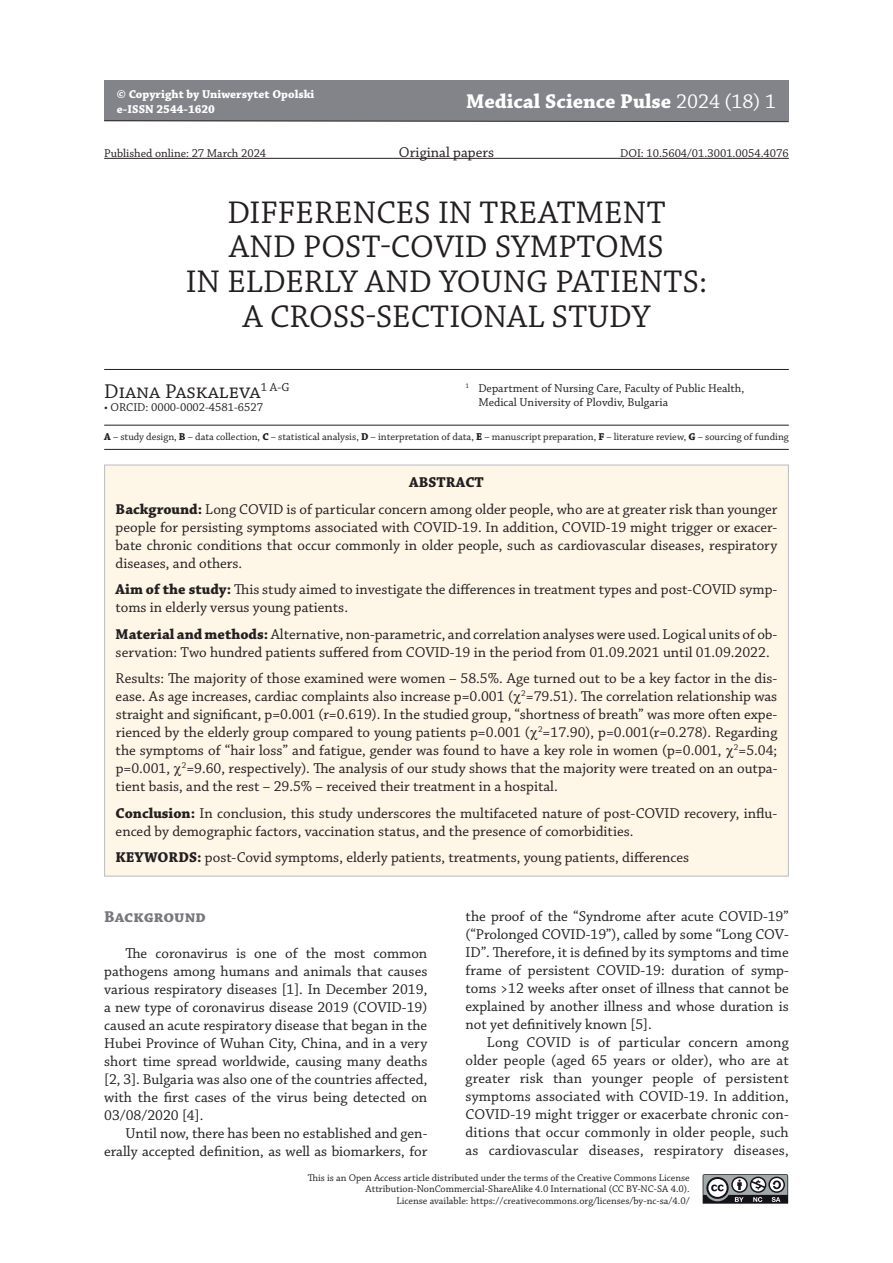
<style>
.page{position:relative;width:893px;height:1263px;background:#fff}
.page>*{position:absolute;margin:0;border:0;box-sizing:border-box;transform-origin:0 0}
.t1{font:33px/34.7px "Chaparral Pro";letter-spacing:.005em;color:#231f20}
.t2{font:700 21px "Chaparral Pro";color:#fff}
.t3{font:21px "Chaparral Pro";color:#231f20}
.t4{font:700 16.5px "Chaparral Pro";color:#77787d}
.t5{font:15px/18px "Chaparral Pro";color:#231f20;text-align:justify}
.t6{font:700 15px "Chaparral Pro";color:#231f20}
.t7{font:12px/14.4px "Chaparral Pro";color:#231f20}
.t8{font:700 12px/14.4px "Chaparral Pro";color:#fff}
.t9{font:10.5px "Chaparral Pro";color:#231f20}
.t10{font:10.2px/11.2px "Chaparral Pro";color:#231f20;text-align:right}
.s1{font-weight:400}
.s2{font-weight:700}
</style>
<div class="page">
<svg style="left:703px;top:1174px;width:85px;height:30px;background:#797a7d"></svg>
<div style="left:104px;top:81px;width:685px;height:40px;background:#828489"></div>
<svg style="left:104px;top:120px;width:685px;height:2px"></svg>
<hr style="left:104px;top:158px;width:685px;height:1px;background:#231f20">
<hr style="left:104px;top:369px;width:685px;height:1px;background:#231f20">
<hr style="left:104px;top:425px;width:685px;height:1px;background:#231f20">
<hr style="left:104px;top:449px;width:685px;height:1px;background:#231f20">
<div style="left:105px;top:465px;width:683px;height:411px;background:#fef6e7"></div>
<p class="t8" style="left:117px;top:88px;width:199px">© Copyright by Uniwersytet Opolski e-ISSN 2544-1620</p>
<h2 class="t2" style="left:466px;top:89px;width:311px">Medical Science Pulse <span class="s1">2024 (18) 1</span></h2>
<p class="t7" style="left:104px;top:146px;width:164px">Published online: 27 March 2024</p>
<p class="t5" style="left:399px;top:144px;width:97px">Original papers</p>
<p class="t7" style="left:620px;top:146px;width:170px">DOI: 10.5604/01.3001.0054.4076</p>
<h1 class="t1" style="left:227px;top:196px;width:440px">Differences in treatment and</h1>
<h1 class="t1" style="left:186px;top:231px;width:476px;text-indent:117px">post-COVID symptoms in elderly and</h1>
<h1 class="t1" style="left:439px;top:265px;width:23px">youn</h1>
<h1 class="t1" style="left:526px;top:265px;width:182px">g patients:</h1>
<h1 class="t1" style="left:243px;top:300px;width:227px">a cross-sectional</h1>
<h1 class="t1" style="left:552px;top:300px;width:57px">study</h1>
<h2 class="t3" style="left:104px;top:380px;width:186px">Diana Paskaleva<sup>1</sup> <sup>A-G</sup></h2>
<p class="t7" style="left:104px;top:400px;width:160px">• ORCID: 0000-0002-4581-6527</p>
<p class="t7" style="left:478px;top:381px;width:267px;text-indent:-13px"><sup>1</sup> Department of Nursing Care, Faculty of Public Health,<br>Medical University of Plovdiv, Bulgaria</p>
<p class="t9" style="left:104px;top:431px;width:686px"><span class="s2">A</span> – study design, <span class="s2">B</span> – data collection, <span class="s2">C</span> – statistical analysis, <span class="s2">D</span> – interpretation of data, <span class="s2">E</span> – manuscript preparation, <span class="s2">F</span> – literature review, <span class="s2">G</span> – sourcing of funding</p>
<p class="t5" style="left:116px;top:470px;width:663px;line-height:26.5px;text-align:center"><span class="s2">ABSTRACT<br>Background:</span> Long COVID is of particular concern among older people, who are at greater risk than younger</p>
<p class="t5" style="left:116px;top:518px;width:663px">people for persisting symptoms associated with COVID-19. In addition, COVID-19 might trigger or exacer&shy;bate chronic conditions that occur commonly in older people, such as cardiovascular diseases, respiratory diseases, and others.</p>
<p class="t5" style="left:116px;top:581px;width:663px"><span class="s2">Aim of the study:</span> This study aimed to investigate the differences in treatment types and post-COVID symp&shy;toms in elderly versus young patients.</p>
<p class="t5" style="left:116px;top:625px;width:663px"><span class="s2">Material and methods:</span> Alternative, non-parametric, and correlation analyses were used. Logical units of ob&shy;servation: Two hundred patients suffered from COVID-19 in the period from 01.09.2021 until 01.09.2022.</p>
<p class="t5" style="left:116px;top:670px;width:663px">Results: The majority of those examined were women – 58.5%. Age turned out to be a key factor in the dis&shy;ease. As age increases, cardiac complaints also increase p=0.001 ( <sup>2</sup>=79.51). The correlation relationship was straight and significant, p=0.001 (r=0.619). In the studied group, “shortness of breath” was more often expe&shy;rienced by the elderly group compared to young patients p=0.001 ( <sup>2</sup>=17.90), p=0.001(r=0.278). Regarding the symptoms of “hair loss” and fatigue, gender was found to have a key role in women (p=0.001, <sup>2</sup>=5.04; p=0.001, <sup>2</sup>=9.60, respectively). The analysis of our study shows that the majority were treated on an outpa&shy;tient basis, and the rest – 29.5% – received their treatment in a hospital.</p>
<p class="t5" style="left:116px;top:804px;width:663px"><span class="s2">Conclusion:</span> In conclusion, this study underscores the multifaceted nature of post-COVID recovery, influ&shy;enced by demographic factors, vaccination status, and the presence of comorbidities.</p>
<p class="t6" style="left:116px;top:849px;width:53px">Keywords</p>
<p class="t5" style="left:197px;top:849px;width:493px"><span class="s2">:</span> post-Covid symptoms, elderly patients, treatments, young patients, differences</p>
<p class="t4" style="left:104px;top:907px;width:103px">Background</p>
<p class="t5" style="left:104px;top:945px;width:325px;text-indent:21px">The coronavirus is one of the most common pathogens among humans and animals that causes various respiratory diseases [1]. In December 2019, a new type of coronavirus disease 2019 (COVID-19) caused an acute respiratory disease that began in the Hubei Province of Wuhan City, China, and in a very short time spread worldwide, causing many deaths [2, 3]. Bulgaria was also one of the countries affected, with the first cases of the virus being detected on 03/08/2020 [4].</p>
<p class="t5" style="left:104px;top:1125px;width:325px;text-align:right">Until now, there has been no established and gen&shy;erally accepted definition, as well as biomarkers, for</p>
<p class="t5" style="left:466px;top:908px;width:325px">the proof of the “Syndrome after acute COVID-19” (“Prolonged COVID-19”), called by some “Long COV-ID”. Therefore, it is defined by its symptoms and time frame of persistent COVID-19: duration of symp&shy;toms &gt;12 weeks after onset of illness that cannot be explained by another illness and whose duration is not yet definitively known [5].</p>
<p class="t5" style="left:466px;top:1034px;width:325px;text-indent:21px">Long COVID is of particular concern among older people (aged 65 years or older), who are at greater risk than younger people of persistent symptoms associated with COVID-19. In addition, COVID-19 might trigger or exacerbate chronic con&shy;ditions that occur commonly in older people, such as cardiovascular diseases, respiratory diseases,</p>
<p class="t10" style="left:308px;top:1173px;width:384px">This is an Open Access article distributed under the terms of the Creative Commons License<br>Attribution-NonCommercial-ShareAlike 4.0 International (CC BY-NC-SA 4.0).<br>License available: https://creativecommons.org/licenses/by-nc-sa/4.0/</p>
</div>
